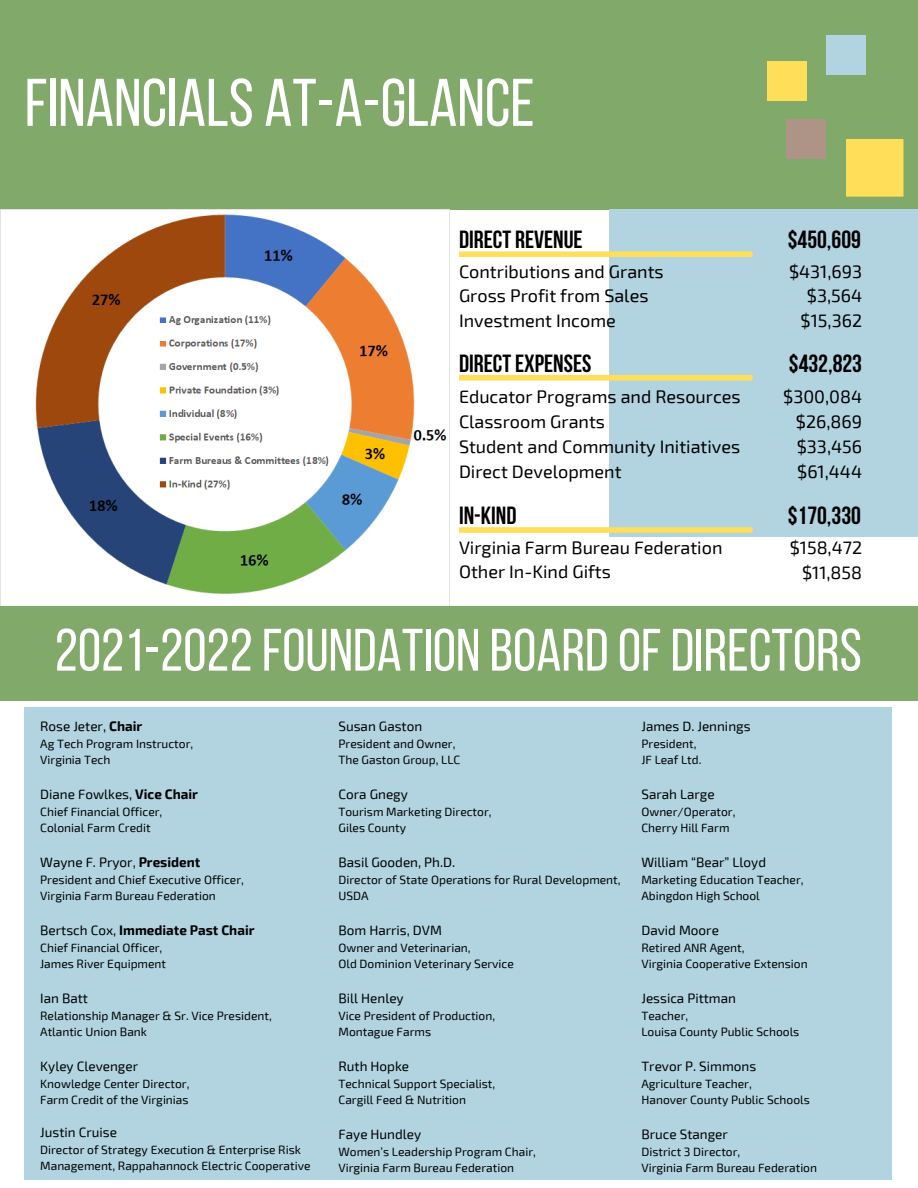
<style>
.page{position:relative;width:918px;height:1188px;background:#fff}
.page>*{position:absolute;margin:0;border:0;box-sizing:border-box;transform-origin:0 0}
.t1{font:67.2px "Bebas Neue";color:#fff}
.t2{font:59.7px "Bebas Neue";color:#fff}
.t3{font:700 24.75px "Bebas Neue";color:#000}
.t4{font:18px/24.8px "Exo 2";color:#000}
.t5{font:13.5px "Exo 2";color:#000}
.t6{font:700 13.5px "Exo 2";color:#000}
.t7{font:12px/16px "Exo 2";color:#000}
.s1{font-weight:700}
.s2{font-weight:400}
</style>
<div class="page">
<div style="left:0;top:0;width:918px;height:210px;background:#81a969"></div>
<div style="left:846px;top:139px;width:57px;height:58px;background:#ffde59"></div>
<div style="left:767px;top:62px;width:39px;height:39px;background:#ffde59"></div>
<div style="left:827px;top:35px;width:39px;height:40px;background:#b1d4e0"></div>
<div style="left:787px;top:119px;width:39px;height:40px;background:#ae9486"></div>
<img style="left:0;top:209px;width:450px;height:397px">
<div style="left:0;top:606px;width:918px;height:95px;background:#81a969"></div>
<div style="left:609px;top:209px;width:309px;height:328px;background:#b1d4e0"></div>
<div style="left:25px;top:707px;width:867px;height:473px;background:#b1d4e0"></div>
<div style="left:459px;top:251px;width:294px;height:6px;background:#ffde59"></div>
<div style="left:459px;top:375px;width:294px;height:6px;background:#ffde59"></div>
<div style="left:459px;top:527px;width:294px;height:6px;background:#ffde59"></div>
<h1 class="t1" style="left:25px;top:75px;width:511px">FINANCIALS AT-A-GLANCE</h1>
<h3 class="t3" style="left:459px;top:230px;width:125px">DIRECT REVENUE</h3>
<h3 class="t3" style="left:788px;top:230px;width:75px">$450,609</h3>
<h3 class="t4" style="left:459px;top:258px;width:206px">Contributions and Grants<br>Gross Profit from Sales<br>Investment Income</h3>
<h3 class="t4" style="left:789px;top:258px;width:75px;text-align:right">$431,693 $3,564 $15,362</h3>
<h3 class="t3" style="left:459px;top:353px;width:134px">DIRECTEXPENSES</h3>
<h3 class="t3" style="left:789px;top:353px;width:75px">$432,823</h3>
<h3 class="t4" style="left:459px;top:384px;width:283px">Educator Programs and Resources<br>Classroom Grants<br>Student and Community Initiatives<br>Direct Development</h3>
<h3 class="t4" style="left:796px;top:384px;width:68px;text-align:justify;text-indent:-13px">$300,084 $26,869 $33,456 $61,444</h3>
<h3 class="t3" style="left:459px;top:506px;width:59px">IN-KIND</h3>
<h3 class="t3" style="left:788px;top:506px;width:75px">$170,330</h3>
<h3 class="t4" style="left:459px;top:534px;width:265px">Virginia Farm Bureau Federation<br>Other In-Kind Gifts</h3>
<h3 class="t4" style="left:790px;top:534px;width:74px;text-align:right">$158,472 $11,858</h3>
<h2 class="t2" style="left:55px;top:626px;width:809px">2021-2022FOUNDATION BOARDOFDIRECTORS</h2>
<p class="t5" style="left:40px;top:717px;width:103px">Rose Jeter, <span class="s1">Chair</span></p>
<p class="t7" style="left:40px;top:735px;width:155px">Ag Tech Program Instructor,<br>Virginia Tech</p>
<p class="t5" style="left:40px;top:785px;width:159px">Diane Fowlkes, <span class="s1">Vice Chair</span></p>
<p class="t7" style="left:40px;top:803px;width:124px">Chief Financial Officer,<br>Colonial Farm Credit</p>
<p class="t5" style="left:40px;top:853px;width:162px">Wayne F. Pryor, <span class="s1">President</span></p>
<p class="t7" style="left:40px;top:871px;width:205px">President and Chief Executive Officer,<br>Virginia Farm Bureau Federation</p>
<p class="t6" style="left:40px;top:921px;width:216px"><span class="s2">Bertsch Cox,</span> Immediate Past Chair</p>
<p class="t7" style="left:40px;top:939px;width:127px">Chief Financial Officer,<br>James River Equipment</p>
<p class="t5" style="left:40px;top:989px;width:49px">Ian Batt</p>
<p class="t7" style="left:40px;top:1007px;width:233px">Relationship Manager &amp; Sr. Vice President,<br>Atlantic Union Bank</p>
<p class="t5" style="left:40px;top:1057px;width:99px">Kyley Clevenger</p>
<p class="t7" style="left:40px;top:1075px;width:151px">Knowledge Center Director,<br>Farm Credit of the Virginias</p>
<p class="t5" style="left:40px;top:1123px;width:78px">Justin Cruise</p>
<p class="t7" style="left:40px;top:1141px;width:272px">Director of Strategy Execution &amp; Enterprise Risk<br>Management, Rappahannock Electric Cooperative</p>
<p class="t5" style="left:339px;top:717px;width:85px">Susan Gaston</p>
<p class="t7" style="left:339px;top:735px;width:123px">President and Owner,<br>The Gaston Group, LLC</p>
<p class="t5" style="left:339px;top:785px;width:71px">Cora Gnegy</p>
<p class="t7" style="left:339px;top:803px;width:155px">Tourism Marketing Director,<br>Giles County</p>
<p class="t5" style="left:339px;top:853px;width:118px">Basil Gooden, Ph.D.</p>
<p class="t7" style="left:339px;top:871px;width:284px">Director of State Operations for Rural Development,<br>USDA</p>
<p class="t5" style="left:339px;top:921px;width:105px">Bom Harris, DVM</p>
<p class="t7" style="left:339px;top:939px;width:177px">Owner and Veterinarian,<br>Old Dominion Veterinary Service</p>
<p class="t5" style="left:339px;top:989px;width:67px">Bill Henley</p>
<p class="t7" style="left:339px;top:1007px;width:158px">Vice President of Production,<br>Montague Farms</p>
<p class="t5" style="left:339px;top:1057px;width:72px">Ruth Hopke</p>
<p class="t7" style="left:339px;top:1075px;width:158px">Technical Support Specialist,<br>Cargill Feed &amp; Nutrition</p>
<p class="t5" style="left:339px;top:1125px;width:84px">Faye Hundley</p>
<p class="t7" style="left:339px;top:1143px;width:199px">Women’s Leadership Program Chair,<br>Virginia Farm Bureau Federation</p>
<p class="t5" style="left:641px;top:717px;width:111px">James D. Jennings</p>
<p class="t7" style="left:641px;top:735px;width:62px">President,<br>JF Leaf Ltd.</p>
<p class="t5" style="left:641px;top:785px;width:75px">Sarah Large</p>
<p class="t7" style="left:641px;top:803px;width:96px">Owner/Operator,<br>Cherry Hill Farm</p>
<p class="t5" style="left:641px;top:853px;width:126px">William “Bear” Lloyd</p>
<p class="t7" style="left:641px;top:871px;width:164px">Marketing Education Teacher,<br>Abingdon High School</p>
<p class="t5" style="left:641px;top:921px;width:79px">David Moore</p>
<p class="t7" style="left:641px;top:939px;width:168px">Retired ANR Agent,<br>Virginia Cooperative Extension</p>
<p class="t5" style="left:641px;top:989px;width:96px">Jessica Pittman</p>
<p class="t7" style="left:641px;top:1007px;width:159px">Teacher,<br>Louisa County Public Schools</p>
<p class="t5" style="left:641px;top:1057px;width:116px">Trevor P. Simmons</p>
<p class="t7" style="left:641px;top:1075px;width:170px">Agriculture Teacher,<br>Hanover County Public Schools</p>
<p class="t5" style="left:641px;top:1125px;width:88px">Bruce Stanger</p>
<p class="t7" style="left:641px;top:1143px;width:177px">District 3 Director,<br>Virginia Farm Bureau Federation</p>
</div>
